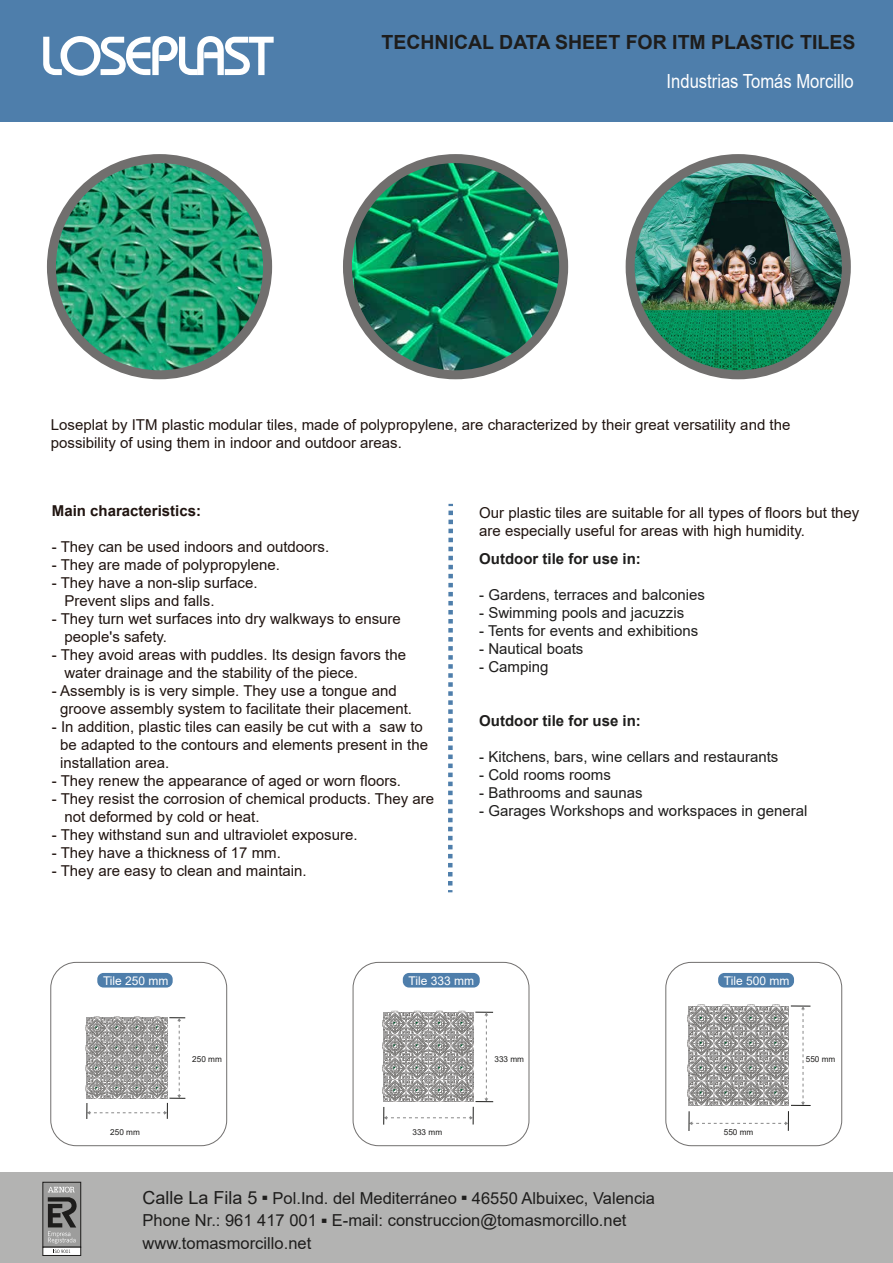
<style>
.page{position:relative;width:893px;height:1263px;background:#fff}
.page>*{position:absolute;margin:0;border:0;box-sizing:border-box;transform-origin:0 0}
.t1{font:45px "Arial";color:#1e1d1c}
.t2{font:700 19.5px "Arial";color:#1e1d1c}
.t3{font:19.5px "Arial";color:#fff;scale:.85 1}
.t4{font:18px "Arial";color:#1e1d1c}
.t5{font:16.5px "Arial";color:#1e1d1c}
.t6{font:15px/18px "Arial";color:#201410}
.t7{font:15px "Arial";color:#1e1d1c}
.t8{font:700 15px "Arial";color:#1e1d1c}
.t9{font:700 15px "Arial";color:#201410}
.t10{font:12px "Arial";color:#fff}
.t11{font:8.25px "Arial";color:#1e1d1c}
</style>
<div class="page">
<div style="left:97px;top:973px;width:76px;height:14px;background:#4e7eab;border-radius:6px"></div>
<div style="left:403px;top:973px;width:77px;height:14px;background:#4e7eab;border-radius:6px"></div>
<div style="left:718px;top:973px;width:76px;height:14px;background:#4e7eab;border-radius:6px"></div>
<div style="left:51px;top:962px;width:176px;height:184px;border:1px solid #716f6e;border-radius:26px"></div>
<svg style="left:85px;top:1016px;width:100px;height:103px"></svg>
<div style="left:666px;top:962px;width:176px;height:184px;border:1px solid #716f6e;border-radius:26px"></div>
<svg style="left:687px;top:1004px;width:124px;height:127px"></svg>
<div style="left:353px;top:962px;width:176px;height:184px;border:1px solid #716f6e;border-radius:26px"></div>
<svg style="left:382px;top:1011px;width:111px;height:114px"></svg>
<img style="left:51px;top:159px;width:217px;height:214px">
<div style="left:47px;top:154px;width:225px;height:225px;border:9px solid #716f6e;border-radius:50%"></div>
<img style="left:630px;top:159px;width:216px;height:216px;border-radius:108px">
<div style="left:626px;top:154px;width:225px;height:225px;border:9px solid #716f6e;border-radius:50%"></div>
<img style="left:347px;top:159px;width:217px;height:216px;border-radius:108px">
<div style="left:343px;top:154px;width:225px;height:225px;border:9px solid #716f6e;border-radius:50%"></div>
<div style="left:0;top:0;width:893px;height:121px;background:#4e7eab"></div>
<svg style="left:43px;top:36px;width:231px;height:40px"></svg>
<svg style="left:448px;top:504px;width:5px;height:388px"></svg>
<div style="left:0;top:1173px;width:893px;height:90px;background:#b3b3b2"></div>
<div style="left:43px;top:1182px;width:38px;height:65px;background:#9d9d9c;border:1px solid #1e1d1c"></div>
<div style="left:43px;top:1247px;width:38px;height:9px;background:#fff;border:1px solid #1e1d1c"></div>
<svg style="left:54px;top:1249px;width:16px;height:4px"></svg>
<svg style="left:48px;top:1187px;width:29px;height:56px"></svg>
<h2 class="t2" style="left:381px;top:28px;width:475px">TECHNICAL DATA SHEET FOR ITM PLASTIC TILES</h2>
<h2 class="t3" style="left:667px;top:68px;width:222px">Industrias Tomás Morcillo</h2>
<p class="t6" style="left:51px;top:416px;width:741px">Loseplat by ITM plastic modular tiles, made of polypropylene, are characterized by their great versatility and the possibility of using them in indoor and outdoor areas.</p>
<p class="t9" style="left:52px;top:500px;width:151px">Main characteristics:</p>
<p class="t6" style="left:52px;top:538px;width:279px">- They can be used indoors and outdoors.</p>
<p class="t6" style="left:52px;top:556px;width:230px">- They are made of polypropylene.</p>
<p class="t6" style="left:64px;top:574px;width:195px;text-indent:-13px">- They have a non-slip surface.<br>Prevent slips and falls.</p>
<p class="t6" style="left:64px;top:610px;width:338px;text-indent:-13px">- They turn wet surfaces into dry walkways to ensure people's safety.</p>
<p class="t6" style="left:64px;top:646px;width:343px;text-indent:-13px">- They avoid areas with puddles. Its design favors the water drainage and the stability of the piece.</p>
<p class="t6" style="left:60px;top:682px;width:353px;text-indent:-8px">- Assembly is is very simple. They use a tongue and groove assembly system to facilitate their placement.</p>
<p class="t6" style="left:60px;top:718px;width:369px;text-indent:-8px">- In addition, plastic tiles can easily be cut with a saw to be adapted to the contours and elements present in the installation area.</p>
<p class="t6" style="left:52px;top:772px;width:351px">- They renew the appearance of aged or worn floors.</p>
<p class="t6" style="left:64px;top:790px;width:371px;text-indent:-13px">- They resist the corrosion of chemical products. They are not deformed by cold or heat.</p>
<p class="t6" style="left:52px;top:826px;width:307px">- They withstand sun and ultraviolet exposure.</p>
<p class="t6" style="left:52px;top:844px;width:230px">- They have a thickness of 17 mm.</p>
<p class="t6" style="left:52px;top:862px;width:256px">- They are easy to clean and maintain.</p>
<p class="t6" style="left:479px;top:503px;width:382px">Our plastic tiles are suitable for all types of floors but they are especially useful for areas with high humidity.</p>
<p class="t8" style="left:479px;top:548px;width:163px">Outdoor tile for use in:</p>
<p class="t7" style="left:479px;top:585px;width:227px">- Gardens, terraces and balconies</p>
<p class="t7" style="left:479px;top:603px;width:207px">- Swimming pools and jacuzzis</p>
<p class="t7" style="left:479px;top:621px;width:220px">- Tents for events and exhibitions</p>
<p class="t7" style="left:479px;top:639px;width:106px">- Nautical boats</p>
<p class="t7" style="left:479px;top:657px;width:71px">- Camping</p>
<p class="t8" style="left:479px;top:710px;width:163px">Outdoor tile for use in:</p>
<p class="t7" style="left:479px;top:747px;width:301px">- Kitchens, bars, wine cellars and restaurants</p>
<p class="t7" style="left:479px;top:765px;width:133px">- Cold rooms rooms</p>
<p class="t7" style="left:479px;top:783px;width:165px">- Bathrooms and saunas</p>
<p class="t7" style="left:479px;top:801px;width:330px">- Garages Workshops and workspaces in general</p>
<p class="t10" style="left:103px;top:972px;width:67px">Tile 250 mm</p>
<p class="t10" style="left:409px;top:972px;width:67px">Tile 333 mm</p>
<p class="t10" style="left:724px;top:972px;width:67px">Tile 500 mm</p>
<p class="t11" style="left:192px;top:1054px;width:31px">250 mm</p>
<p class="t11" style="left:494px;top:1054px;width:31px">333 mm</p>
<p class="t11" style="left:806px;top:1054px;width:31px">550 mm</p>
<p class="t11" style="left:110px;top:1126px;width:31px">250 mm</p>
<p class="t11" style="left:413px;top:1126px;width:31px">333 mm</p>
<p class="t11" style="left:724px;top:1126px;width:31px">550 mm</p>
<p class="t4" style="left:143px;top:1185px;width:117px">Calle La Fila 5</p>
<h1 class="t1" style="left:258px;top:1167px;width:16px">·</h1>
<p class="t5" style="left:273px;top:1187px;width:186px">Pol.Ind. del Mediterráneo</p>
<h1 class="t1" style="left:457px;top:1167px;width:16px">·</h1>
<p class="t5" style="left:472px;top:1187px;width:185px">46550 Albuixec, Valencia</p>
<p class="t5" style="left:143px;top:1209px;width:176px">Phone Nr.: 961 417 001</p>
<h1 class="t1" style="left:317px;top:1190px;width:16px">·</h1>
<p class="t5" style="left:332px;top:1209px;width:296px">E-mail: construccion@tomasmorcillo.net</p>
<p class="t5" style="left:143px;top:1232px;width:170px">www.tomasmorcillo.net</p>
</div>
